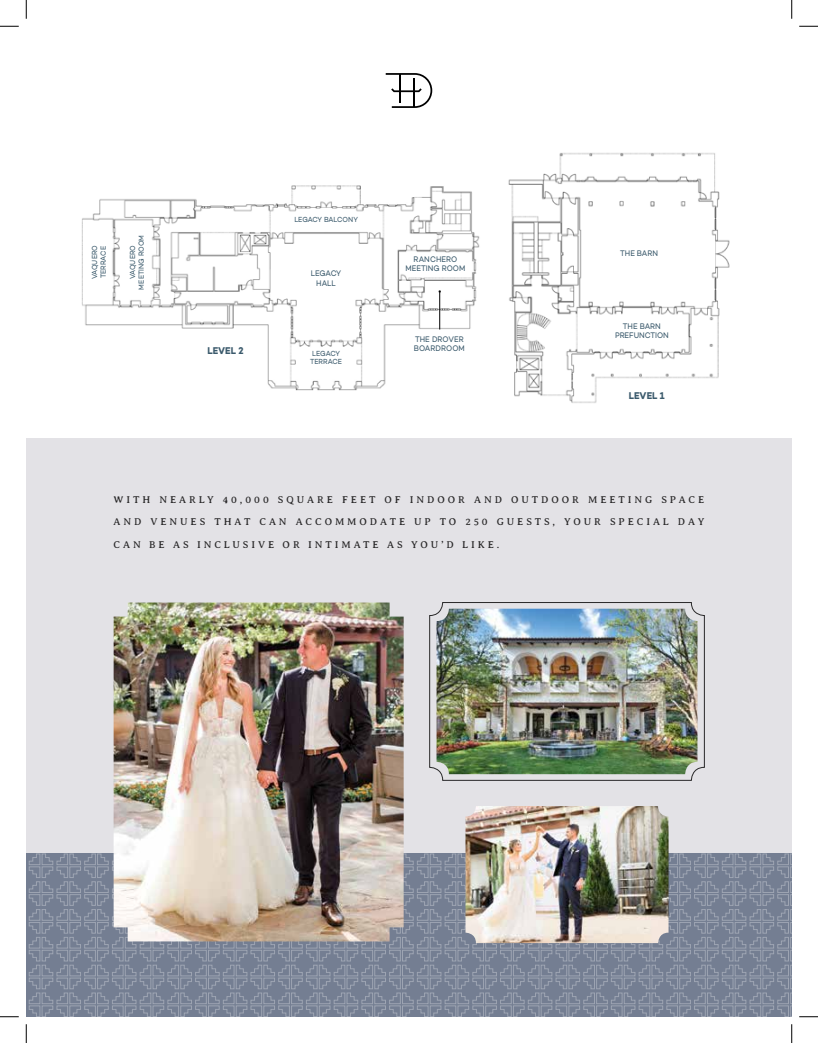
<style>
.page{position:relative;width:818px;height:1043px;background:#fff}
.page>*{position:absolute;margin:0;border:0;box-sizing:border-box;transform-origin:0 0}
.t1{font:10px "Averia Serif Libre";letter-spacing:.29em;color:#292829}
.t2{font:700 10px "Campton";letter-spacing:.005em;color:#3b5a6c;scale:.9 1}
.t3{font:8.25px/9.6px "Campton";color:#3b5a6c;text-align:center;scale:.9 1}
.t4{font:7.5px/8.8px "Campton";color:#3b5a6c;scale:.9 1}
</style>
<div class="page">
<svg style="left:26px;top:852px;width:765px;height:164px"></svg>
<div style="left:26px;top:438px;width:765px;height:414px;background:#e3e2e6"></div>
<svg style="left:385px;top:73px;width:47px;height:35px"></svg>
<div style="left:429px;top:602px;width:275px;height:178px;border:1px solid #292829;border-radius:13px"></div>
<img style="left:465px;top:806px;width:203px;height:137px">
<img style="left:436px;top:608px;width:261px;height:166px">
<img style="left:114px;top:602px;width:289px;height:339px">
<img style="left:81px;top:185px;width:399px;height:206px">
<img style="left:508px;top:152px;width:222px;height:251px">
<hr style="left:439px;top:292px;width:1px;height:37px;background:#000">
<svg style="left:0;top:25px;width:19px;height:2px"></svg>
<svg style="left:799px;top:25px;width:19px;height:2px"></svg>
<svg style="left:0;top:1016px;width:19px;height:1px"></svg>
<svg style="left:799px;top:1016px;width:19px;height:1px"></svg>
<svg style="left:25px;top:0;width:2px;height:19px"></svg>
<svg style="left:25px;top:1024px;width:2px;height:18px"></svg>
<svg style="left:791px;top:0;width:1px;height:19px"></svg>
<svg style="left:791px;top:1024px;width:1px;height:18px"></svg>
<p class="t4" style="left:90px;top:279px;width:40px;rotate:-90deg">VAQUERO<br>TERRACE</p>
<p class="t4" style="left:128px;top:289px;width:62px;text-align:center;rotate:-90deg">VAQUERO<br>MEETING ROOM</p>
<p class="t4" style="left:294px;top:215px;width:72px">LEGACY BALCONY</p>
<p class="t3" style="left:311px;top:268px;width:35px">LEGACY<br>HALL</p>
<p class="t3" style="left:405px;top:254px;width:68px">RANCHERO<br>MEETING ROOM</p>
<p class="t2" style="left:207px;top:344px;width:42px">LEVEL 2</p>
<p class="t3" style="left:414px;top:334px;width:58px;text-align:left">THE DROVER<br>BOARDROOM</p>
<p class="t4" style="left:310px;top:348px;width:37px">LEGACY<br>TERRACE</p>
<p class="t3" style="left:620px;top:248px;width:44px">THE BARN</p>
<p class="t3" style="left:615px;top:321px;width:61px">THE BARN<br>PREFUNCTION</p>
<p class="t2" style="left:628px;top:389px;width:41px">LEVEL 1</p>
<p class="t1" style="left:114px;top:494px;width:592px">WITH NEARLY 40,000 SQUARE FEET OF INDOOR AND OUTDOOR MEETING SPACE</p>
<p class="t1" style="left:114px;top:516px;width:592px">AND VENUES THAT CAN ACCOMMODATE UP TO 250 GUESTS, YOUR SPECIAL DAY</p>
<p class="t1" style="left:114px;top:539px;width:387px">CAN BE AS INCLUSIVE OR INTIMATE AS YOU’D LIKE.</p>
</div>
